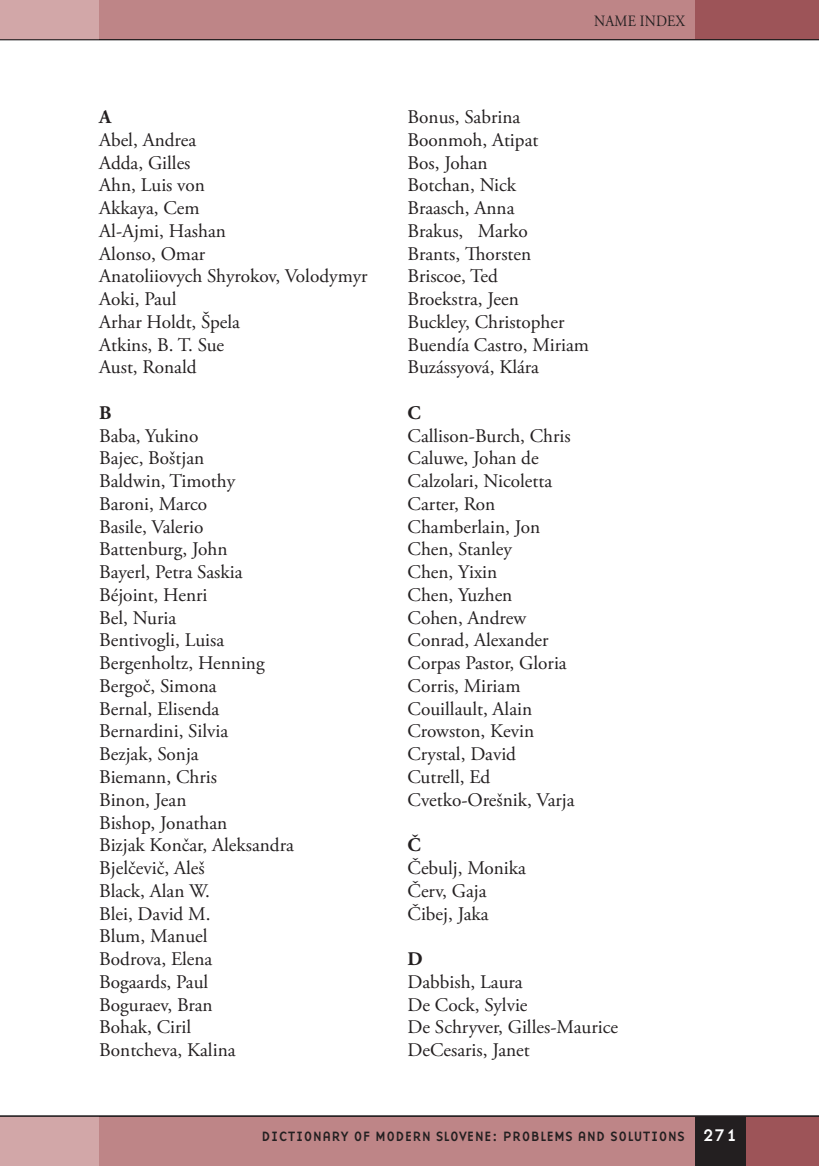
<style>
.page{position:relative;width:819px;height:1166px;background:#fff}
.page>*{position:absolute;margin:0;border:0;box-sizing:border-box;transform-origin:0 0}
.t1{font:19.25px "Adobe Garamond Pro";letter-spacing:-.005em;color:#231f20}
.t2{font:700 19.25px "Adobe Garamond Pro";color:#231f20}
.t3{font:15.75px "Adobe Garamond Pro";letter-spacing:.015em;color:#231f20;scale:.9 1}
.t4{font:14px "Base Nine";color:#231f20}
.s1{font-size:17.5px;color:#fff}
</style>
<div class="page">
<div style="left:99px;top:0;width:596px;height:40px;background:#be8587"></div>
<div style="left:74px;top:1116px;width:620px;height:50px;background:#be8587"></div>
<div style="left:745px;top:1116px;width:74px;height:50px;background:#9d5458"></div>
<div style="left:694px;top:1116px;width:51px;height:50px;background:#231f20"></div>
<div style="left:694px;top:0;width:125px;height:40px;background:#9d5458"></div>
<div style="left:0;top:1116px;width:99px;height:50px;background:#d2a7a8"></div>
<div style="left:0;top:0;width:99px;height:40px;background:#d2a7a8"></div>
<hr style="left:0;top:39px;width:819px;height:1px;background:#231f20">
<hr style="left:0;top:1116px;width:819px;height:1px;background:#231f20">
<p class="t2" style="left:99px;top:106px;width:14px">A</p>
<p class="t1" style="left:99px;top:128px;width:99px">Abel, Andrea</p>
<p class="t1" style="left:99px;top:151px;width:93px">Adda, Gilles</p>
<p class="t1" style="left:99px;top:174px;width:107px">Ahn, Luis von</p>
<p class="t1" style="left:99px;top:196px;width:102px">Akkaya, Cem</p>
<p class="t1" style="left:99px;top:219px;width:128px">Al-Ajmi, Hashan</p>
<p class="t1" style="left:99px;top:242px;width:107px">Alonso, Omar</p>
<p class="t1" style="left:99px;top:265px;width:270px">Anatoliiovych Shyrokov, Volodymyr</p>
<p class="t1" style="left:99px;top:287px;width:79px">Aoki, Paul</p>
<p class="t1" style="left:99px;top:310px;width:142px">Arhar Holdt, Špela</p>
<p class="t1" style="left:99px;top:333px;width:126px">Atkins, B. T. Sue</p>
<p class="t1" style="left:99px;top:356px;width:99px">Aust, Ronald</p>
<p class="t2" style="left:99px;top:402px;width:14px">B</p>
<p class="t1" style="left:99px;top:424px;width:101px">Baba, Yukino</p>
<p class="t1" style="left:99px;top:447px;width:106px">Bajec, Boštjan</p>
<p class="t1" style="left:99px;top:469px;width:137px">Baldwin, Timothy</p>
<p class="t1" style="left:99px;top:492px;width:109px">Baroni, Marco</p>
<p class="t1" style="left:99px;top:515px;width:106px">Basile, Valerio</p>
<p class="t1" style="left:99px;top:538px;width:130px">Battenburg, John</p>
<p class="t1" style="left:99px;top:560px;width:145px">Bayerl, Petra Saskia</p>
<p class="t1" style="left:99px;top:583px;width:110px">Béjoint, Henri</p>
<p class="t1" style="left:99px;top:606px;width:79px">Bel, Nuria</p>
<p class="t1" style="left:99px;top:629px;width:127px">Bentivogli, Luisa</p>
<p class="t1" style="left:99px;top:651px;width:167px">Bergenholtz, Henning</p>
<p class="t1" style="left:99px;top:674px;width:119px">Bergoč, Simona</p>
<p class="t1" style="left:99px;top:697px;width:122px">Bernal, Elisenda</p>
<p class="t1" style="left:99px;top:720px;width:131px">Bernardini, Silvia</p>
<p class="t1" style="left:99px;top:742px;width:101px">Bezjak, Sonja</p>
<p class="t1" style="left:99px;top:765px;width:119px">Biemann, Chris</p>
<p class="t1" style="left:99px;top:788px;width:89px">Binon, Jean</p>
<p class="t1" style="left:99px;top:811px;width:129px">Bishop, Jonathan</p>
<p class="t1" style="left:99px;top:833px;width:196px">Bizjak Končar, Aleksandra</p>
<p class="t1" style="left:99px;top:856px;width:107px">Bjelčevič, Aleš</p>
<p class="t1" style="left:99px;top:879px;width:112px">Black, Alan W.</p>
<p class="t1" style="left:99px;top:902px;width:113px">Blei, David M.</p>
<p class="t1" style="left:99px;top:924px;width:110px">Blum, Manuel</p>
<p class="t1" style="left:99px;top:947px;width:115px">Bodrova, Elena</p>
<p class="t1" style="left:99px;top:970px;width:111px">Bogaards, Paul</p>
<p class="t1" style="left:99px;top:993px;width:115px">Boguraev, Bran</p>
<p class="t1" style="left:99px;top:1015px;width:94px">Bohak, Ciril</p>
<p class="t1" style="left:99px;top:1038px;width:138px">Bontcheva, Kalina</p>
<p class="t3" style="left:594px;top:11px;width:102px">NAME INDEX</p>
<p class="t1" style="left:407px;top:105px;width:114px">Bonus, Sabrina</p>
<p class="t1" style="left:407px;top:128px;width:132px">Boonmoh, Atipat</p>
<p class="t1" style="left:407px;top:151px;width:82px">Bos, Johan</p>
<p class="t1" style="left:407px;top:174px;width:110px">Botchan, Nick</p>
<p class="t1" style="left:407px;top:196px;width:108px">Braasch, Anna</p>
<p class="t1" style="left:407px;top:219px;width:122px">Brakus, Marko</p>
<p class="t1" style="left:407px;top:242px;width:125px">Brants, Thorsten</p>
<p class="t1" style="left:407px;top:265px;width:92px">Briscoe, Ted</p>
<p class="t1" style="left:407px;top:287px;width:113px">Broekstra, Jeen</p>
<p class="t1" style="left:407px;top:310px;width:158px">Buckley, Christopher</p>
<p class="t1" style="left:407px;top:333px;width:183px">Buendía Castro, Miriam</p>
<p class="t1" style="left:407px;top:356px;width:133px">Buzássyová, Klára</p>
<p class="t2" style="left:407px;top:402px;width:15px">C</p>
<p class="t1" style="left:407px;top:424px;width:165px">Callison-Burch, Chris</p>
<p class="t1" style="left:407px;top:447px;width:133px">Caluwe, Johan de</p>
<p class="t1" style="left:407px;top:469px;width:146px">Calzolari, Nicoletta</p>
<p class="t1" style="left:407px;top:492px;width:89px">Carter, Ron</p>
<p class="t1" style="left:407px;top:515px;width:134px">Chamberlain, Jon</p>
<p class="t1" style="left:407px;top:538px;width:106px">Chen, Stanley</p>
<p class="t1" style="left:407px;top:560px;width:91px">Chen, Yixin</p>
<p class="t1" style="left:407px;top:583px;width:106px">Chen, Yuzhen</p>
<p class="t1" style="left:407px;top:606px;width:120px">Cohen, Andrew</p>
<p class="t1" style="left:407px;top:629px;width:142px">Conrad, Alexander</p>
<p class="t1" style="left:407px;top:651px;width:161px">Corpas Pastor, Gloria</p>
<p class="t1" style="left:407px;top:674px;width:114px">Corris, Miriam</p>
<p class="t1" style="left:407px;top:697px;width:126px">Couillault, Alain</p>
<p class="t1" style="left:407px;top:720px;width:128px">Crowston, Kevin</p>
<p class="t1" style="left:407px;top:742px;width:110px">Crystal, David</p>
<p class="t1" style="left:407px;top:765px;width:84px">Cutrell, Ed</p>
<p class="t1" style="left:407px;top:788px;width:169px">Cvetko-Orešnik, Varja</p>
<p class="t2" style="left:407px;top:834px;width:15px">Č</p>
<p class="t1" style="left:407px;top:856px;width:120px">Čebulj, Monika</p>
<p class="t1" style="left:407px;top:879px;width:81px">Červ, Gaja</p>
<p class="t1" style="left:407px;top:902px;width:83px">Čibej, Jaka</p>
<p class="t2" style="left:407px;top:948px;width:17px">D</p>
<p class="t1" style="left:407px;top:970px;width:117px">Dabbish, Laura</p>
<p class="t1" style="left:407px;top:993px;width:121px">De Cock, Sylvie</p>
<p class="t1" style="left:407px;top:1015px;width:212px">De Schryver, Gilles‐Maurice</p>
<p class="t1" style="left:407px;top:1038px;width:124px">DeCesaris, Janet</p>
<p class="t4" style="left:261px;top:1126px;width:477px">DICTIONARY OF MODERN SLOVENE: PROBLEMS AND SOLUTIONS <span class="s1">271</span></p>
</div>
